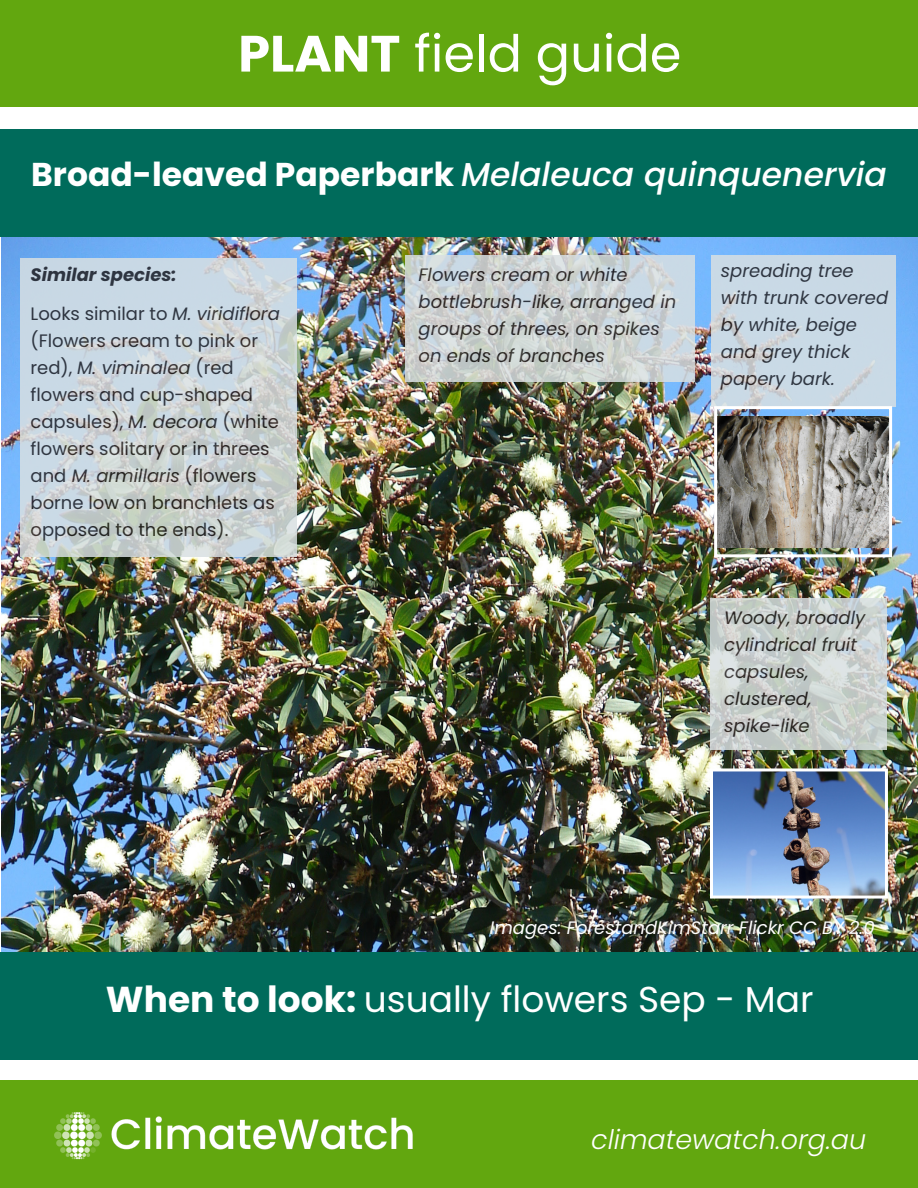
<style>
.page{position:relative;width:918px;height:1188px;background:#fff}
.page>*{position:absolute;margin:0;border:0;box-sizing:border-box;transform-origin:0 0}
.t1{font:51px "Poppins";color:#fff}
.t2{font:36px "Poppins";color:#fff}
.t3{font:italic 500 33px "Poppins";color:#fff}
.t4{font:italic 300 27px "Poppins";color:#fff}
.t5{font:italic 18px/27px "Poppins";color:#231f20}
.t6{font:18px/27px "Poppins";color:#231f20}
.t7{font:italic 18px "Poppins";color:#fff}
.t8{font:italic 700 18px "Poppins";color:#231f20}
.s1{font-weight:700}
.s2{font-weight:700;font-style:normal}
.s3{font-style:italic}
</style>
<div class="page">
<img style="left:1px;top:237px;width:917px;height:715px">
<div style="left:1px;top:0;width:917px;height:126px;background:#62a70f"></div>
<div style="left:1px;top:1059px;width:917px;height:129px;background:#62a70f"></div>
<div style="left:1px;top:108px;width:917px;height:21px;background:#fff"></div>
<div style="left:1px;top:1059px;width:917px;height:21px;background:#fff"></div>
<div style="left:1px;top:129px;width:917px;height:108px;background:#006b5b"></div>
<div style="left:1px;top:952px;width:917px;height:108px;background:#006b5b"></div>
<img style="left:55px;top:1113px;width:358px;height:47px">
<img style="left:714px;top:772px;width:170px;height:123px">
<div style="left:710px;top:768px;width:178px;height:131px;border:3px solid #fff"></div>
<svg style="left:711px;top:598px;width:176px;height:152px;background:#cad0ce"></svg>
<svg style="left:711px;top:255px;width:184px;height:151px;background:#c9d8e3"></svg>
<svg style="left:405px;top:255px;width:289px;height:126px;background:#ccd3d4"></svg>
<svg style="left:20px;top:258px;width:277px;height:299px;background:#cad4d9"></svg>
<img style="left:718px;top:417px;width:170px;height:131px">
<div style="left:714px;top:406px;width:178px;height:151px;border:3px solid #fff"></div>
<p class="t1" style="left:238px;top:24px;width:445px"><span class="s1">PLANT</span> field guide</p>
<p class="t3" style="left:31px;top:155px;width:857px"><span class="s2">Broad-leaved Paperbark</span> Melaleuca quinquenervia</p>
<p class="t8" style="left:31px;top:264px;width:148px">Similar species:</p>
<p class="t6" style="left:31px;top:301px;width:251px">Looks similar to <span class="s3">M. viridiflora </span>(Flowers cream to pink or red), <span class="s3">M. viminalea</span> (red flowers and cup-shaped capsules), <span class="s3">M. decora</span> (white flowers solitary or in threes and <span class="s3">M. armillaris</span> (flowers borne low on branchlets as opposed to the ends).</p>
<p class="t5" style="left:418px;top:261px;width:259px">Flowers cream or white bottlebrush-like, arranged in groups of threes, on spikes on ends of branches</p>
<p class="t5" style="left:721px;top:258px;width:169px">spreading tree with trunk covered by white, beige and grey thick papery bark.</p>
<p class="t5" style="left:724px;top:604px;width:143px">Woody, broadly cylindrical fruit capsules, clustered, spike-like</p>
<p class="t7" style="left:490px;top:917px;width:386px">Images: ForestandKimStarr Flickr CC BY 2.0</p>
<p class="t2" style="left:106px;top:979px;width:709px"><span class="s1">When to look:</span> usually flowers Sep - Mar</p>
<p class="t4" style="left:591px;top:1124px;width:277px">climatewatch.org.au</p>
</div>
